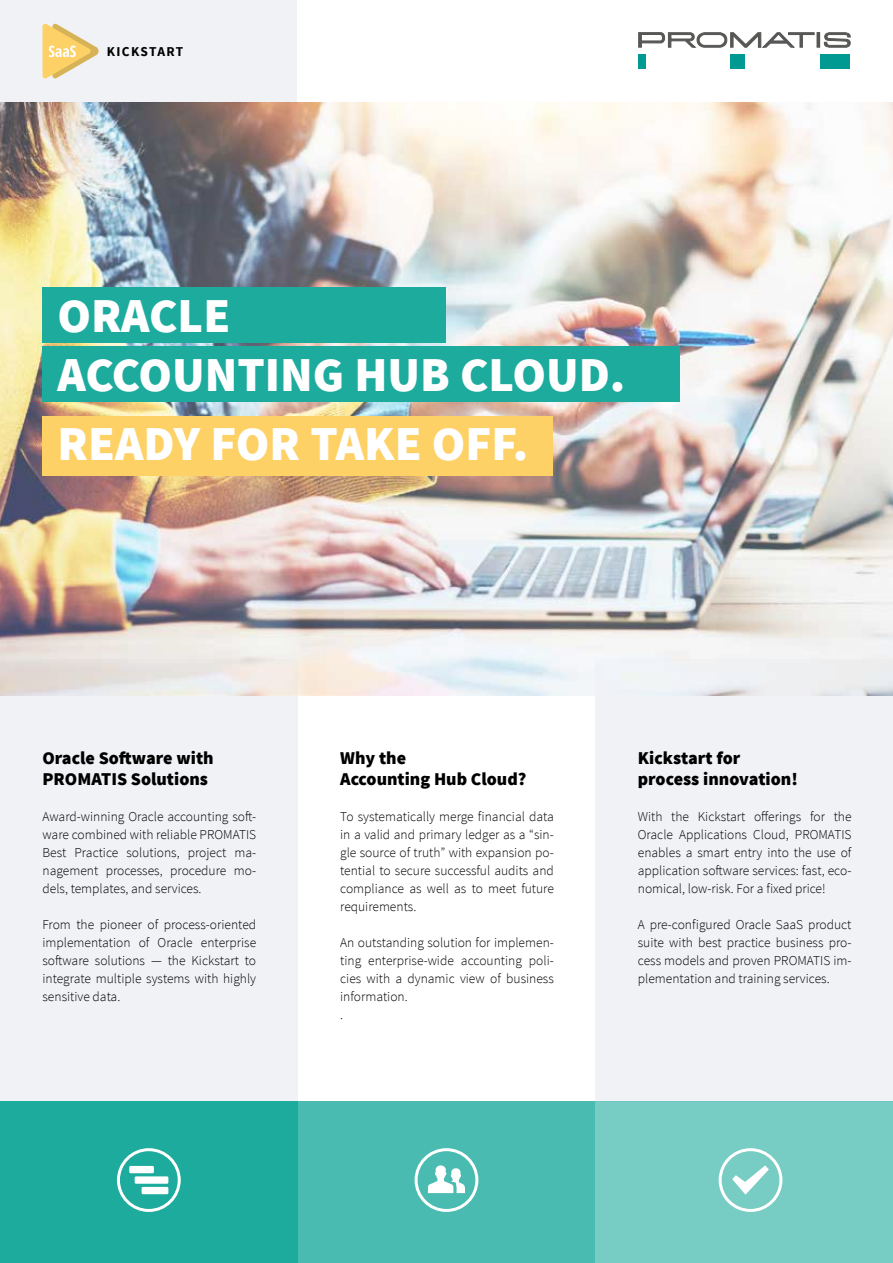
<style>
.page{position:relative;width:893px;height:1263px;background:#fff}
.page>*{position:absolute;margin:0;border:0;box-sizing:border-box;transform-origin:0 0}
.t1{font:900 48.6px/58.8px "Source Sans Pro";color:#fff}
.t2{font:900 18px/21px "Source Sans Pro";color:#000}
.t3{font:300 13.5px/18px "Source Sans Pro";color:#000;text-align:justify}
.t4{font:700 13.5px "Source Sans Pro";letter-spacing:.09em;color:#000}
</style>
<div class="page">
<div style="left:0;top:659px;width:298px;height:442px;background:#f0f2f6"></div>
<div style="left:595px;top:659px;width:298px;height:442px;background:#f0f2f6"></div>
<div style="left:0;top:0;width:298px;height:102px;background:#f0f2f6"></div>
<img style="left:0;top:102px;width:893px;height:593px">
<div style="left:816px;top:32px;width:4px;height:16px;border:1px solid #575756"></div>
<svg style="left:823px;top:32px;width:28px;height:16px"></svg>
<div style="left:638px;top:54px;width:8px;height:15px;background:#009a93"></div>
<div style="left:730px;top:54px;width:15px;height:15px;background:#009a93"></div>
<div style="left:820px;top:54px;width:30px;height:15px;background:#009a93"></div>
<svg style="left:638px;top:32px;width:177px;height:16px"></svg>
<div style="left:0;top:1101px;width:298px;height:162px;background:#1dab9e"></div>
<div style="left:298px;top:1101px;width:297px;height:162px;background:#4abbb1"></div>
<div style="left:43px;top:416px;width:510px;height:60px;background:#fed166"></div>
<div style="left:595px;top:1101px;width:298px;height:162px;background:#77ccc4"></div>
<div style="left:129px;top:1166px;width:25px;height:7px;background:#fff"></div>
<div style="left:135px;top:1176px;width:33px;height:8px;background:#fff"></div>
<div style="left:142px;top:1187px;width:26px;height:7px;background:#fff"></div>
<div style="left:117px;top:1148px;width:64px;height:64px;border:3px solid #fff;border-radius:50%"></div>
<div style="left:719px;top:1148px;width:63px;height:64px;border:3px solid #fff;border-radius:50%"></div>
<div style="left:415px;top:1148px;width:63px;height:64px;border:3px solid #fff;border-radius:50%"></div>
<svg style="left:428px;top:1165px;width:37px;height:28px"></svg>
<svg style="left:732px;top:1165px;width:37px;height:30px"></svg>
<svg style="left:43px;top:23px;width:56px;height:56px"></svg>
<div style="left:43px;top:288px;width:403px;height:55px;background:#1dab9e"></div>
<div style="left:43px;top:347px;width:637px;height:55px;background:#1dab9e"></div>
<p class="t4" style="left:107px;top:43px;width:78px">KICKSTART</p>
<h1 class="t1" style="left:57px;top:288px;width:569px">ORACLE<br>ACCOUNTING HUB CLOUD.</h1>
<h1 class="t1" style="left:57px;top:417px;width:472px">READY FOR TAKE OFF.</h1>
<h2 class="t2" style="left:43px;top:748px;width:173px">Oracle Software with<br>PROMATIS Solutions</h2>
<p class="t3" style="left:43px;top:807px;width:215px">Award-winning Oracle accounting soft&shy;ware combined with reliable PROMATIS Best Practice solutions, project ma&shy;nagement processes, procedure mo&shy;dels, templates, and services.</p>
<p class="t3" style="left:43px;top:915px;width:215px">From the pioneer of process-oriented implementation of Oracle enterprise software solutions — the Kickstart to integrate multiple systems with highly sensitive data.</p>
<h2 class="t2" style="left:340px;top:748px;width:188px">Why the<br>Accounting Hub Cloud?</h2>
<p class="t3" style="left:340px;top:807px;width:215px">To systematically merge financial data in a valid and primary ledger as a “sin&shy;gle source of truth” with expansion po&shy;tential to secure successful audits and compliance as well as to meet future requirements.</p>
<p class="t3" style="left:340px;top:933px;width:215px;text-align:left">An outstanding solution for implemen&shy;ting enterprise-wide accounting poli&shy;cies with a dynamic view of business information.<br>.</p>
<h2 class="t2" style="left:638px;top:748px;width:161px">Kickstart for process innovation!</h2>
<p class="t3" style="left:638px;top:807px;width:215px">With the Kickstart offerings for the Oracle Applications Cloud, PROMATIS enables a smart entry into the use of application software services: fast, eco&shy;nomical, low-risk. For a fixed price!</p>
<p class="t3" style="left:638px;top:915px;width:215px">A pre-configured Oracle SaaS product suite with best practice business pro&shy;cess models and proven PROMATIS im&shy;plementation and training services.</p>
</div>
